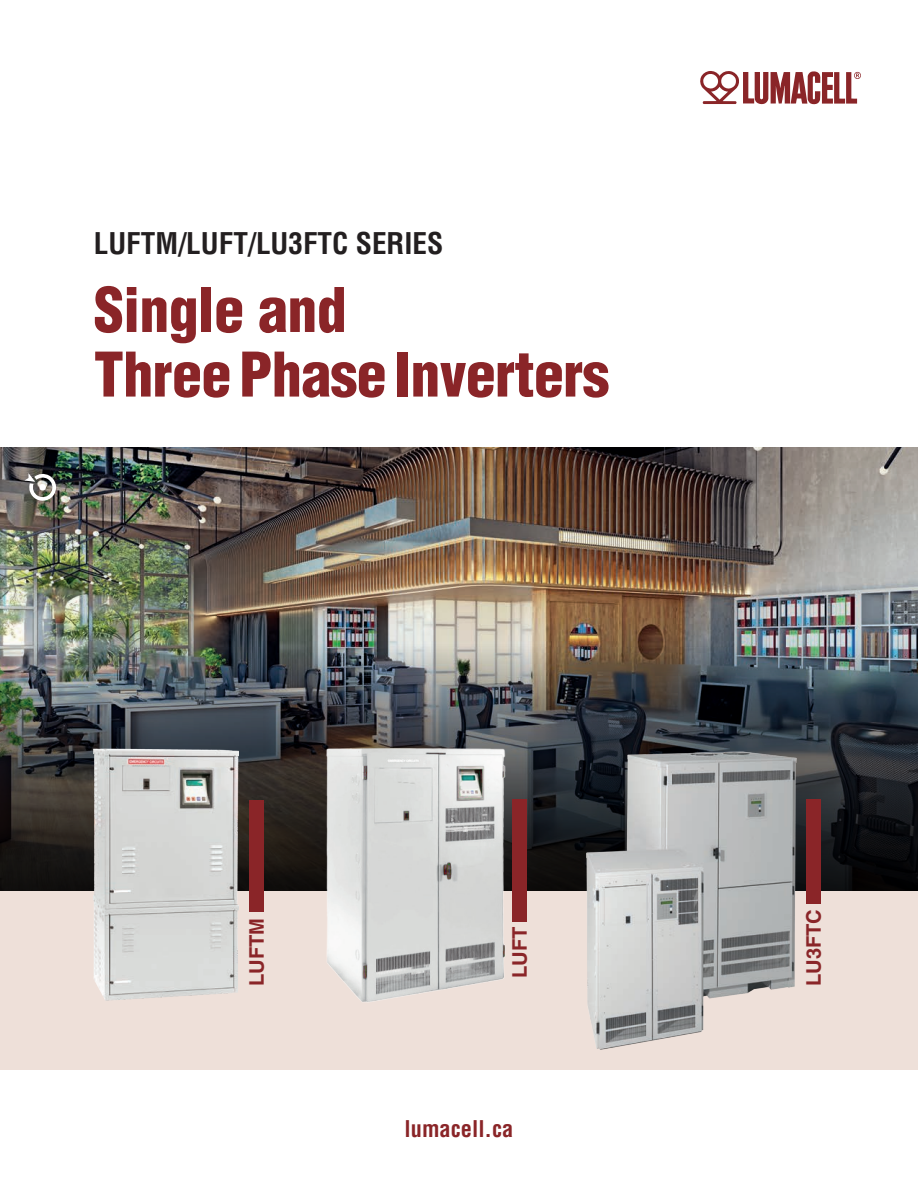
<style>
.page{position:relative;width:918px;height:1188px;background:#fff}
.page>*{position:absolute;margin:0;border:0;box-sizing:border-box;transform-origin:0 0}
.t1{font:900 condensed 60px/64.7px "Helvetica LT Std";letter-spacing:-.01em;color:#8a2528}
.t2{font:700 condensed 29.25px "Helvetica LT Std";color:#231f20}
.t3{font:700 condensed 22.5px "Helvetica LT Std";color:#8a2528}
.t4{font:700 20.1px "Helvetica LT Std";letter-spacing:-.01em;color:#8a2528}
</style>
<div class="page">
<div style="left:0;top:881px;width:918px;height:189px;background:#eee0d9"></div>
<img style="left:0;top:447px;width:918px;height:444px">
<img style="left:322px;top:736px;width:187px;height:266px">
<img style="left:94px;top:744px;width:144px;height:257px">
<img style="left:577px;top:747px;width:226px;height:303px">
<svg style="left:24px;top:473px;width:34px;height:30px"></svg>
<div style="left:249px;top:800px;width:14px;height:112px;background:#8a2528"></div>
<div style="left:512px;top:800px;width:15px;height:122px;background:#8a2528"></div>
<div style="left:806px;top:800px;width:14px;height:104px;background:#8a2528"></div>
<svg style="left:700px;top:71px;width:161px;height:34px"></svg>
<p class="t2" style="left:94px;top:225px;width:351px">LUFTM/LUFT/LU3FTC SERIES</p>
<p class="t1" style="left:94px;top:277px;width:517px">Single and<br>Three Phase Inverters</p>
<p class="t4" style="left:245px;top:986px;width:69px;rotate:-90deg">LUFTM</p>
<p class="t4" style="left:801px;top:986px;width:78px;rotate:-90deg">LU3FTC</p>
<p class="t4" style="left:508px;top:978px;width:52px;rotate:-90deg">LUFT</p>
<p class="t3" style="left:405px;top:1114px;width:110px">lumacell.ca</p>
</div>
